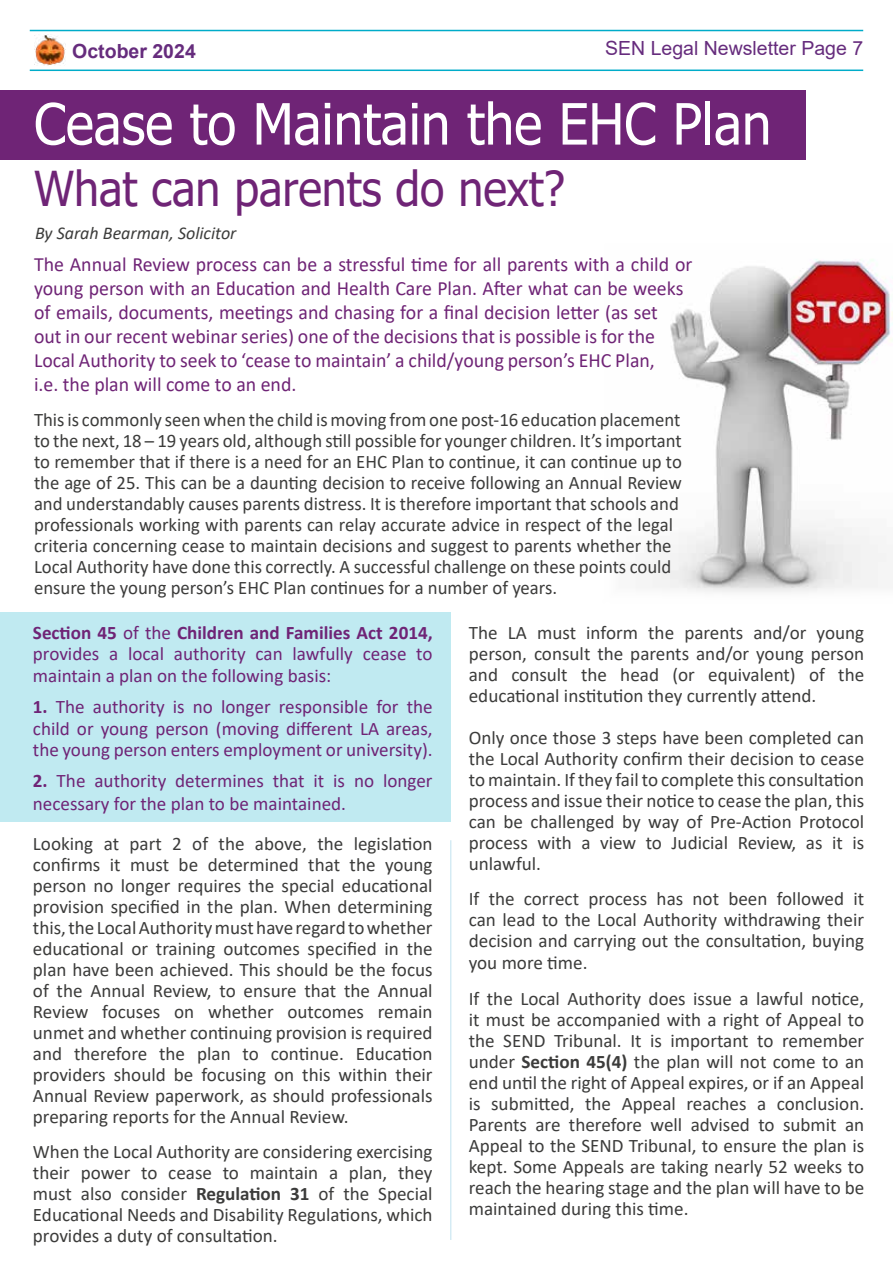
<style>
.page{position:relative;width:893px;height:1263px;background:#fff}
.page>*{position:absolute;margin:0;border:0;box-sizing:border-box;transform-origin:0 0}
.t1{font:57px "Tahoma";color:#fff;scale:.93 1}
.t2{font:48px "Tahoma";color:#6f2476;scale:.93 1}
.t3{font:20.25px/24px "Calibri";color:#6f2476}
.t4{font:19.5px "Arial";color:#662c7d}
.t5{font:700 19.5px "Arial";color:#662c7d}
.t6{font:19.2px/21px "Calibri";color:#3c3c3b;text-align:justify}
.t7{font:19.2px/21.3px "Calibri";color:#6f2476;text-align:justify}
.t8{font:italic 18px "Calibri";color:#3c3c3b}
.s1{font-weight:700}
</style>
<div class="page">
<div style="left:0;top:612px;width:450px;height:210px;background:#c0eaf1"></div>
<img style="left:652px;top:259px;width:241px;height:333px">
<div style="left:0;top:90px;width:806px;height:70px;background:#6f2476"></div>
<hr style="left:30px;top:30px;width:833px;height:1px;background:#00acc9">
<hr style="left:30px;top:70px;width:833px;height:1px;background:#00acc9">
<hr style="left:450px;top:840px;width:1px;height:400px;background:#53b1d3">
<img style="left:34px;top:35px;width:32px;height:31px">
<p class="t5" style="left:72px;top:38px;width:125px">October 2024</p>
<p class="t4" style="left:605px;top:35px;width:259px">SEN Legal Newsletter Page 7</p>
<h1 class="t1" style="left:34px;top:86px;width:794px">Cease to Maintain the EHC Plan</h1>
<h2 class="t2" style="left:34px;top:156px;width:572px">What can parents do next?</h2>
<p class="t8" style="left:35px;top:220px;width:203px">By Sarah Bearman, Solicitor</p>
<p class="t3" style="left:34px;top:252px;width:660px">The Annual Review process can be a stressful time for all parents with a child or young person with an Education and Health Care Plan. After what can be weeks of emails, documents, meetings and chasing for a final decision letter (as set<br>out in our recent webinar series) one of the decisions that is possible is for the Local Authority to seek to ‘cease to maintain’ a child/young person’s EHC Plan,<br>i.e. the plan will come to an end.</p>
<p class="t6" style="left:34px;top:409px;width:649px;text-align:left">This is commonly seen when the child is moving from one post-16 education placement to the next, 18 – 19 years old, although still possible for younger children. It’s important to remember that if there is a need for an EHC Plan to continue, it can continue up to the age of 25. This can be a daunting decision to receive following an Annual Review and understandably causes parents distress. It is therefore important that schools and professionals working with parents can relay accurate advice in respect of the legal criteria concerning cease to maintain decisions and suggest to parents whether the Local Authority have done this correctly. A successful challenge on these points could ensure the young person’s EHC Plan continues for a number of years.</p>
<p class="t7" style="left:33px;top:622px;width:401px"><span class="s1">Section 45</span> of the <span class="s1">Children and Families Act 2014, </span>provides a local authority can lawfully cease to maintain a plan on the following basis:</p>
<p class="t7" style="left:33px;top:695px;width:401px;line-height:21.8px"><span class="s1">1.</span> The authority is no longer responsible for the child or young person (moving different LA areas, the young person enters employment or university).</p>
<p class="t7" style="left:33px;top:769px;width:401px;line-height:22.5px"><span class="s1">2.</span> The authority determines that it is no longer necessary for the plan to be maintained.</p>
<p class="t6" style="left:33px;top:833px;width:401px">Looking at part 2 of the above, the legislation confirms it must be determined that the young person no longer requires the special educational provision specified in the plan. When determining this, the Local Authority must have regard to whether educational or training outcomes specified in the plan have been achieved. This should be the focus of the Annual Review, to ensure that the Annual Review focuses on whether outcomes remain unmet and whether continuing provision is required and therefore the plan to continue. Education providers should be focusing on this within their Annual Review paperwork, as should professionals preparing reports for the Annual Review.</p>
<p class="t6" style="left:33px;top:1140px;width:401px">When the Local Authority are considering exercising their power to cease to maintain a plan, they must also consider <span class="s1">Regulation 31</span> of the Special Educational Needs and Disability Regulations, which provides a duty of consultation.</p>
<p class="t6" style="left:469px;top:622px;width:397px">The LA must inform the parents and/or young person, consult the parents and/or young person and consult the head (or equivalent) of the educational institution they currently attend.</p>
<p class="t6" style="left:469px;top:727px;width:397px">Only once those 3 steps have been completed can the Local Authority confirm their decision to cease to maintain. If they fail to complete this consultation process and issue their notice to cease the plan, this can be challenged by way of Pre-Action Protocol process with a view to Judicial Review, as it is unlawful.</p>
<p class="t6" style="left:469px;top:887px;width:397px;line-height:21.5px">If the correct process has not been followed it can lead to the Local Authority withdrawing their decision and carrying out the consultation, buying you more time.</p>
<p class="t6" style="left:469px;top:988px;width:397px">If the Local Authority does issue a lawful notice, it must be accompanied with a right of Appeal to the SEND Tribunal. It is important to remember under <span class="s1">Section 45(4)</span> the plan will not come to an end until the right of Appeal expires, or if an Appeal is submitted, the Appeal reaches a conclusion.<br>Parents are therefore well advised to submit an Appeal to the SEND Tribunal, to ensure the plan is kept. Some Appeals are taking nearly 52 weeks to reach the hearing stage and the plan will have to be maintained during this time.</p>
</div>
